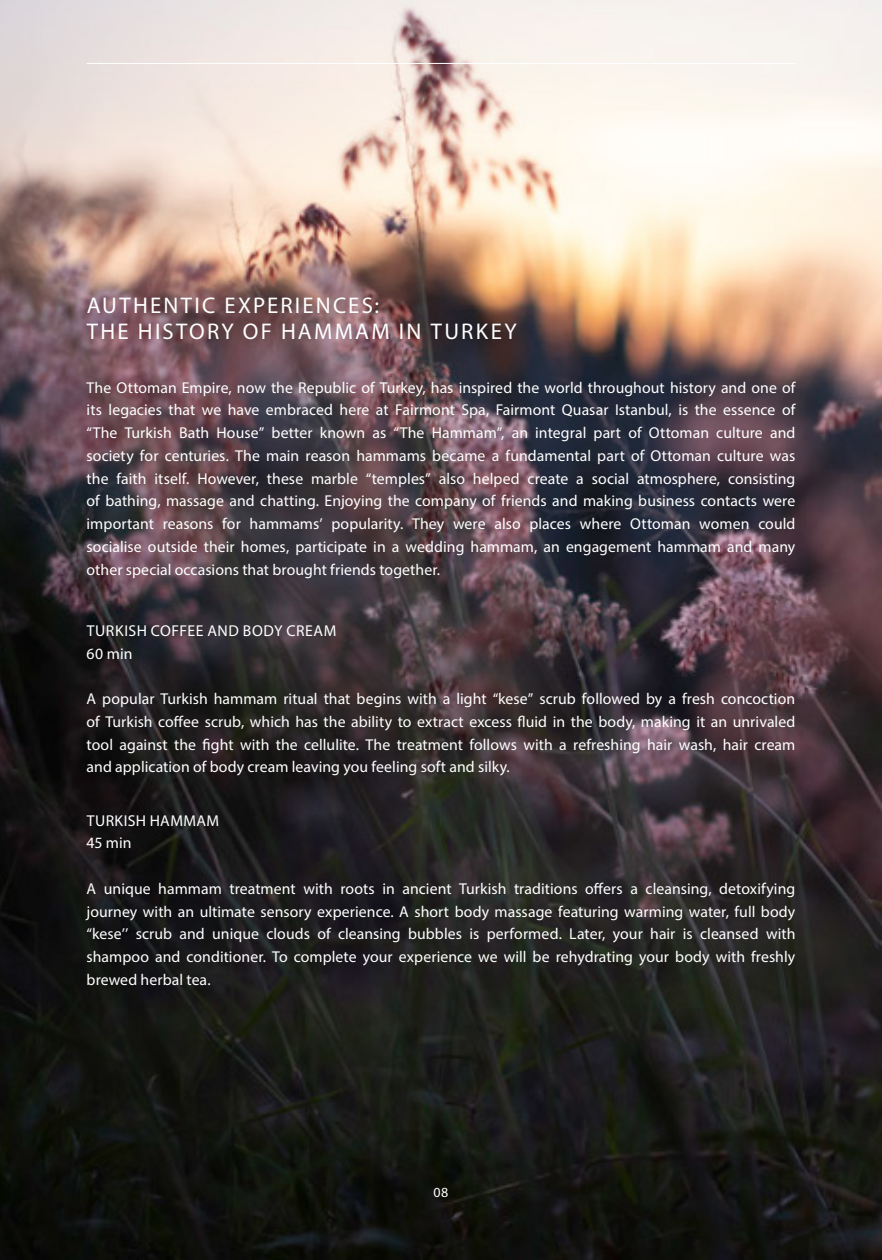
<style>
.page{position:relative;width:882px;height:1260px;background:#fff}
.page>*{position:absolute;margin:0;border:0;box-sizing:border-box;transform-origin:0 0}
.t1{font:22.75px/26.2px "Myriad Pro";letter-spacing:.1em;color:#fff}
.t2{font:15.75px/22.8px "Myriad Pro";letter-spacing:.005em;color:#fff;text-align:justify}
.t3{font:15.75px/22.8px "Myriad Pro";letter-spacing:.03em;color:#fff}
.t4{font:15.75px/22.8px "Myriad Pro";letter-spacing:.025em;color:#fff}
.t5{font:14px "Myriad Pro";color:#fff}
</style>
<div class="page">
<img style="left:0;top:0;width:882px;height:1260px">
<hr style="left:87px;top:63px;width:708px;height:1px;background:#fff">
<h1 class="t1" style="left:87px;top:292px;width:431px">AUTHENTIC EXPERIENCES:<br>THE HISTORY OF HAMMAM IN TURKEY</h1>
<p class="t2" style="left:87px;top:376px;width:710px">The Ottoman Empire, now the Republic of Turkey, has inspired the world throughout history and one of its legacies that we have embraced here at Fairmont Spa, Fairmont Quasar Istanbul, is the essence of “The Turkish Bath House” better known as “The Hammam”, an integral part of Ottoman culture and society for centuries. The main reason hammams became a fundamental part of Ottoman culture was the faith itself. However, these marble “temples” also helped create a social atmosphere, consisting of bathing, massage and chatting. Enjoying the company of friends and making business contacts were important reasons for hammams’ popularity. They were also places where Ottoman women could socialise outside their homes, participate in a wedding hammam, an engagement hammam and many other special occasions that brought friends together.</p>
<p class="t3" style="left:87px;top:619px;width:251px">TURKISH COFFEE AND BODY CREAM<br>60 min</p>
<p class="t2" style="left:87px;top:687px;width:710px">A popular Turkish hammam ritual that begins with a light “kese” scrub followed by a fresh concoction of Turkish coffee scrub, which has the ability to extract excess fluid in the body, making it an unrivaled tool against the fight with the cellulite. The treatment follows with a refreshing hair wash, hair cream and application of body cream leaving you feeling soft and silky.</p>
<p class="t4" style="left:87px;top:809px;width:134px">TURKISH HAMMAM<br>45 min</p>
<p class="t2" style="left:87px;top:877px;width:710px">A unique hammam treatment with roots in ancient Turkish traditions offers a cleansing, detoxifying journey with an ultimate sensory experience. A short body massage featuring warming water, full body “kese’’ scrub and unique clouds of cleansing bubbles is performed. Later, your hair is cleansed with shampoo and conditioner. To complete your experience we will be rehydrating your body with freshly brewed herbal tea.</p>
<p class="t5" style="left:434px;top:1184px;width:16px">08</p>
</div>
